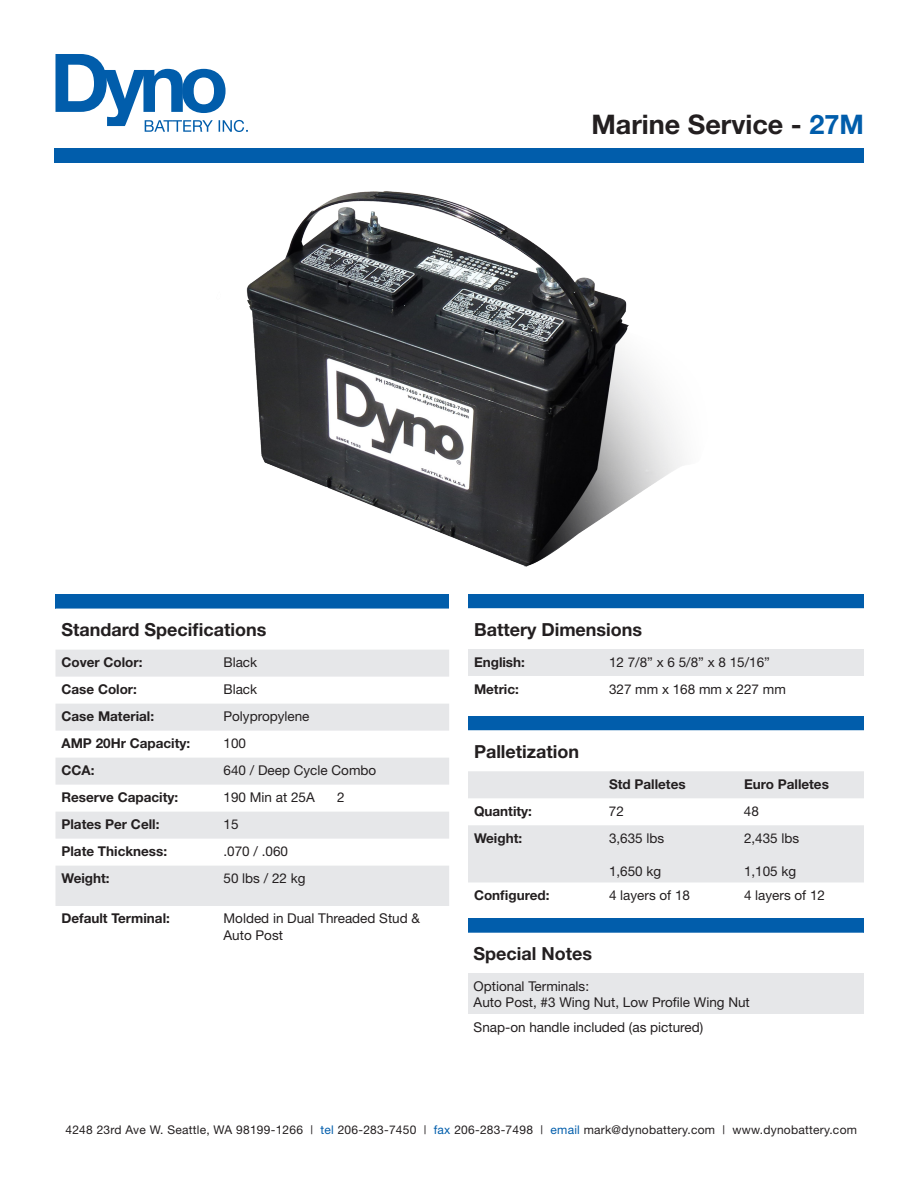
<style>
.page{position:relative;width:918px;height:1188px;background:#fff}
.page>*{position:absolute;margin:0;border:0;box-sizing:border-box;transform-origin:0 0}
.t1{font:700 27px "Helvetica Neue";color:#231f20}
.t2{font:700 18px "Helvetica Neue";color:#231f20}
.t3{font:13.5px "Helvetica Neue";color:#231f20}
.t4{font:700 13.5px "Helvetica Neue";color:#231f20}
.t5{font:12px "Helvetica Neue";letter-spacing:.02em;color:#231f20}
.s1{color:#015dab}
</style>
<div class="page">
<svg style="left:56px;top:54px;width:192px;height:78px"></svg>
<div style="left:54px;top:148px;width:810px;height:15px;background:#015dab"></div>
<div style="left:468px;top:918px;width:396px;height:15px;background:#015dab"></div>
<svg style="left:468px;top:973px;width:396px;height:1px"></svg>
<div style="left:468px;top:974px;width:396px;height:40px;background:#e6e7e9"></div>
<div style="left:468px;top:594px;width:396px;height:14px;background:#015dab"></div>
<svg style="left:468px;top:608px;width:396px;height:1px"></svg>
<div style="left:468px;top:649px;width:396px;height:27px;background:#e6e7e9"></div>
<div style="left:56px;top:594px;width:393px;height:15px;background:#015dab"></div>
<svg style="left:56px;top:650px;width:393px;height:256px;fill:#e6e7e9"></svg>
<div style="left:468px;top:716px;width:396px;height:14px;background:#015dab"></div>
<svg style="left:468px;top:730px;width:396px;height:153px"></svg>
<svg style="left:468px;top:771px;width:396px;height:111px;fill:#e6e7e9"></svg>
<img style="left:246px;top:191px;width:437px;height:376px">
<p class="t1" style="left:591px;top:108px;width:274px">Marine Service - <span class="s1">27M</span></p>
<p class="t2" style="left:62px;top:619px;width:207px">Standard Specifications</p>
<p class="t4" style="left:62px;top:654px;width:83px">Cover Color:</p>
<p class="t3" style="left:223px;top:654px;width:35px">Black</p>
<p class="t4" style="left:62px;top:681px;width:77px">Case Color:</p>
<p class="t3" style="left:223px;top:681px;width:35px">Black</p>
<p class="t4" style="left:62px;top:708px;width:94px">Case Material:</p>
<p class="t3" style="left:224px;top:708px;width:88px">Polypropylene</p>
<p class="t4" style="left:62px;top:735px;width:130px">AMP 20Hr Capacity:</p>
<p class="t3" style="left:223px;top:735px;width:24px">100</p>
<p class="t4" style="left:62px;top:762px;width:35px">CCA:</p>
<p class="t3" style="left:223px;top:762px;width:154px">640 / Deep Cycle Combo</p>
<p class="t4" style="left:62px;top:789px;width:118px">Reserve Capacity:</p>
<p class="t3" style="left:223px;top:789px;width:93px">190 Min at 25A</p>
<p class="t3" style="left:337px;top:789px;width:9px">2</p>
<p class="t4" style="left:62px;top:816px;width:99px">Plates Per Cell:</p>
<p class="t3" style="left:223px;top:816px;width:17px">15</p>
<p class="t4" style="left:62px;top:843px;width:107px">Plate Thickness:</p>
<p class="t3" style="left:223px;top:843px;width:66px">.070 / .060</p>
<p class="t4" style="left:62px;top:870px;width:50px">Weight:</p>
<p class="t3" style="left:224px;top:870px;width:84px">50 lbs / 22 kg</p>
<p class="t4" style="left:62px;top:910px;width:110px">Default Terminal:</p>
<p class="t3" style="left:224px;top:911px;width:198px">Molded in Dual Threaded Stud &amp;</p>
<p class="t3" style="left:224px;top:927px;width:61px">Auto Post</p>
<p class="t2" style="left:474px;top:618px;width:170px">Battery Dimensions</p>
<p class="t4" style="left:474px;top:654px;width:52px">English:</p>
<p class="t3" style="left:609px;top:654px;width:163px">12 7/8” x 6 5/8” x 8 15/16”</p>
<p class="t4" style="left:474px;top:681px;width:46px">Metric:</p>
<p class="t3" style="left:609px;top:681px;width:178px">327 mm x 168 mm x 227 mm</p>
<p class="t2" style="left:474px;top:740px;width:107px">Palletization</p>
<p class="t4" style="left:609px;top:775px;width:78px">Std Palletes</p>
<p class="t4" style="left:744px;top:775px;width:86px">Euro Palletes</p>
<p class="t4" style="left:474px;top:803px;width:60px">Quantity:</p>
<p class="t3" style="left:609px;top:803px;width:17px">72</p>
<p class="t3" style="left:744px;top:803px;width:17px">48</p>
<p class="t4" style="left:474px;top:830px;width:50px">Weight:</p>
<p class="t3" style="left:609px;top:830px;width:57px">3,635 lbs</p>
<p class="t3" style="left:744px;top:830px;width:57px">2,435 lbs</p>
<p class="t3" style="left:609px;top:863px;width:54px">1,650 kg</p>
<p class="t3" style="left:744px;top:863px;width:54px">1,105 kg</p>
<p class="t4" style="left:474px;top:887px;width:77px">Configured:</p>
<p class="t3" style="left:609px;top:887px;width:83px">4 layers of 18</p>
<p class="t3" style="left:744px;top:887px;width:83px">4 layers of 12</p>
<p class="t2" style="left:474px;top:943px;width:120px">Special Notes</p>
<p class="t3" style="left:474px;top:978px;width:117px">Optional Terminals:</p>
<p class="t3" style="left:474px;top:995px;width:278px">Auto Post, #3 Wing Nut, Low Profile Wing Nut</p>
<p class="t3" style="left:474px;top:1019px;width:231px">Snap-on handle included (as pictured)</p>
<p class="t5" style="left:65px;top:1123px;width:793px">4248 23rd Ave W. Seattle, WA 98199-1266 | <span class="s1">tel</span> 206-283-7450 | <span class="s1">fax</span> 206-283-7498 | <span class="s1">email</span> mark@dynobattery.com | www.dynobattery.com</p>
</div>
